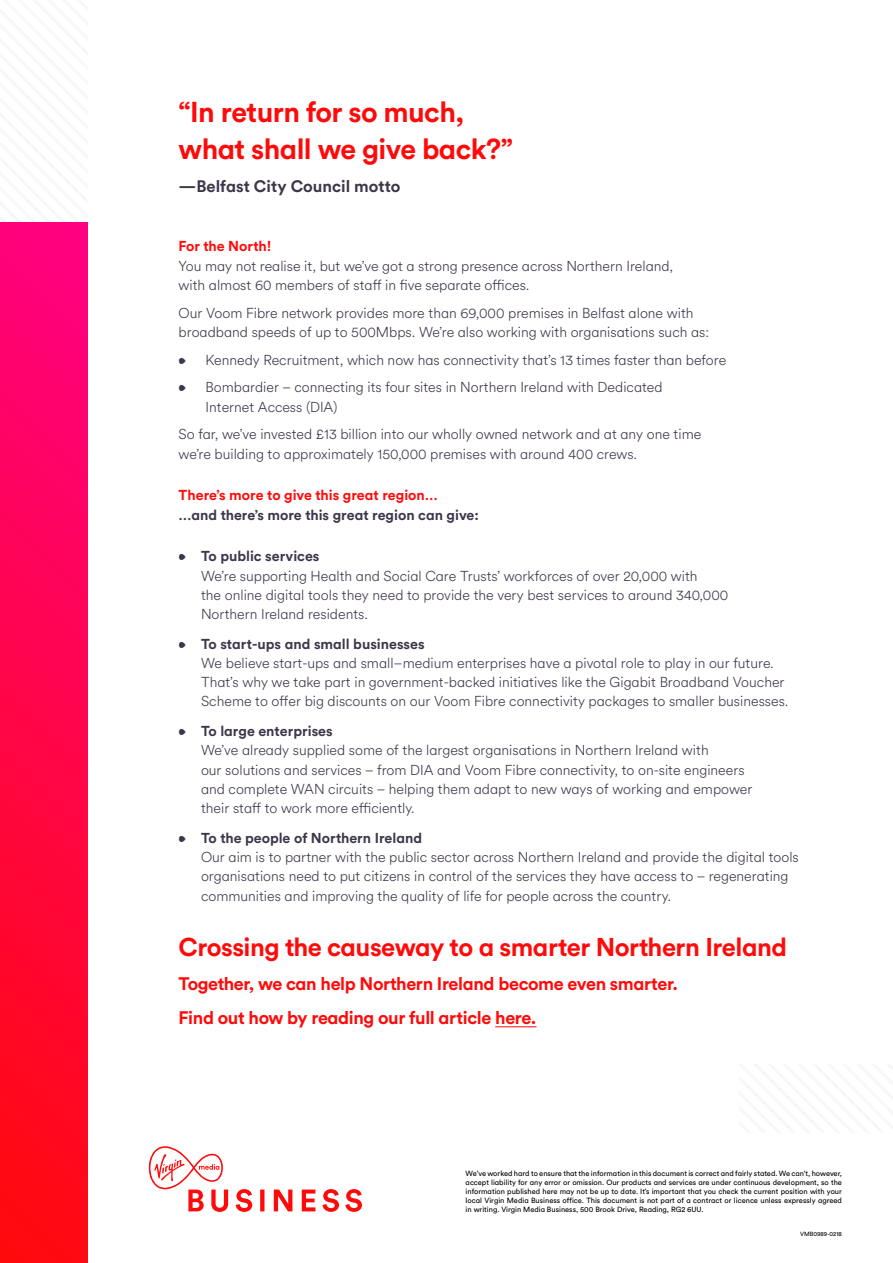
<style>
.page{position:relative;width:893px;height:1263px;background:#fff}
.page>*{position:absolute;margin:0;border:0;box-sizing:border-box;transform-origin:0 0}
.Subhead_1_Red{font:700 28.5px/37px "VM Circular Shout";letter-spacing:-.02em;color:#ff0a0a}
.Subhead_1_Red-2{font:700 25.5px "VM Circular Shout";letter-spacing:-.02em;color:#ff0a0a}
.Subhead_1_Red-3{font:700 18px "VM Circular Shout";letter-spacing:-.02em;color:#ff0a0a}
.Body{font:700 16.5px "VM Circular Shout";color:#3e364a}
.Body-2{font:300 14.25px/19.2px "VM Circular Whisper";color:#3e364a}
.Body-3{font:700 14.25px/19.2px "VM Circular Shout";color:#3e364a}
.Panel_Text{font:7.5px/9px "VM Circular Chat";color:#000;text-align:justify}
.Panel_Text-2{font:6px "VM Circular Chat";color:#000}
.s1{font-family:"VM Circular Shout";font-weight:700;color:#ff0a0a}
.s2{color:#ff0a0a}
.s3{font-family:"VM Circular Shout";font-weight:700}
</style>
<div class="page">
<svg style="left:149px;top:1146px;width:213px;height:66px"></svg>
<hr style="left:495px;top:1026px;width:42px;height:1px;background:#ff0a0a">
<div style="left:0;top:222px;width:88px;height:1041px;background:linear-gradient(to bottom,#ff0080,#ff0a0f)"></div>
<p class="Subhead_1_Red" style="left:179px;top:92px;width:336px">“In return for so much, what shall we give back?”</p>
<p class="Body" style="left:179px;top:175px;width:223px">—Belfast City Council motto</p>
<p class="Body-2" style="left:179px;top:236px;width:496px"><span class="s1">For the North!<br></span>You may not realise it, but we’ve got a strong presence across Northern Ireland, with almost 60 members of staff in five separate offices.</p>
<p class="Body-2" style="left:179px;top:302px;width:532px">Our Voom Fibre network provides more than 69,000 premises in Belfast alone with broadband speeds of up to 500Mbps. We’re also working with organisations such as:</p>
<p class="Body-2" style="left:179px;top:349px;width:549px">• Kennedy Recruitment, which now has connectivity that’s 13 times faster than before</p>
<p class="Body-2" style="left:206px;top:377px;width:459px;text-indent:-27px">• Bombardier – connecting its four sites in Northern Ireland with Dedicated<br>Internet Access (DIA)</p>
<p class="Body-2" style="left:179px;top:424px;width:524px">So far, we’ve invested £13 billion into our wholly owned network and at any one time we’re building to approximately 150,000 premises with around 400 crews.</p>
<p class="Body-3" style="left:179px;top:485px;width:302px"><span class="s2">There’s more to give this great region… </span>…and there’s more this great region can give:</p>
<p class="Body-2" style="left:201px;top:546px;width:529px;text-indent:-22px">• <span class="s3">To public services<br></span>We’re supporting Health and Social Care Trusts’ workforces of over 20,000 with<br>the online digital tools they need to provide the very best services to around 340,000<br>Northern Ireland residents.</p>
<p class="Body-2" style="left:201px;top:634px;width:589px;text-indent:-22px">• <span class="s3">To start-ups and small businesses<br></span>We believe start-ups and small–medium enterprises have a pivotal role to play in our future.<br>That’s why we take part in government-backed initiatives like the Gigabit Broadband Voucher Scheme to offer big discounts on our Voom Fibre connectivity packages to smaller businesses.</p>
<p class="Body-2" style="left:201px;top:721px;width:553px;text-indent:-22px">• <span class="s3">To large enterprises<br></span>We’ve already supplied some of the largest organisations in Northern Ireland with<br>our solutions and services – from DIA and Voom Fibre connectivity, to on-site engineers and complete WAN circuits – helping them adapt to new ways of working and empower their staff to work more efficiently.</p>
<p class="Body-2" style="left:201px;top:828px;width:599px;text-indent:-22px">• <span class="s3">To the people of Northern Ireland<br></span>Our aim is to partner with the public sector across Northern Ireland and provide the digital tools organisations need to put citizens in control of the services they have access to – regenerating communities and improving the quality of life for people across the country.</p>
<p class="Subhead_1_Red-2" style="left:179px;top:930px;width:610px">Crossing the causeway to a smarter Northern Ireland</p>
<p class="Subhead_1_Red-3" style="left:179px;top:971px;width:501px">Together, we can help Northern Ireland become even smarter.</p>
<p class="Subhead_1_Red-3" style="left:179px;top:1005px;width:359px">Find out how by reading our full article here.</p>
<p class="Panel_Text" style="left:466px;top:1168px;width:378px">We’ve worked hard to ensure that the information in this document is correct and fairly stated. We can’t, however, accept liability for any error or omission. Our products and services are under continuous development, so the information published here may not be up to date. It’s important that you check the current position with your local Virgin Media Business office. This document is not part of a contract or licence unless expressly agreed in writing. Virgin Media Business, 500 Brook Drive, Reading, RG2 6UU.</p>
<p class="Panel_Text-2" style="left:800px;top:1230px;width:43px">VMB0989-0218</p>
</div>
